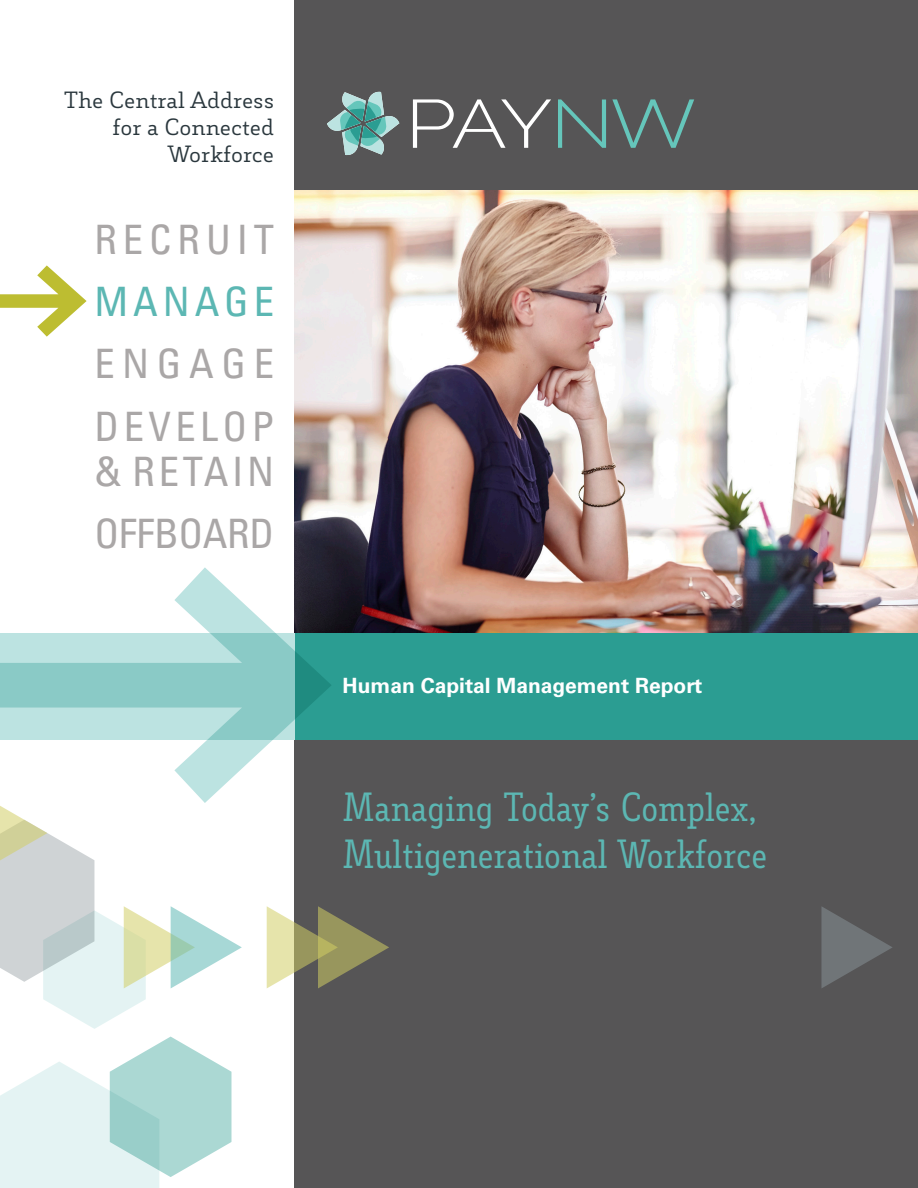
<style>
.page{position:relative;width:918px;height:1188px;background:#fff}
.page>*{position:absolute;margin:0;border:0;box-sizing:border-box;transform-origin:0 0}
.t1{font:condensed 40.5px/45px "Univers";letter-spacing:.11em;color:#aaa7a7}
.t2{font:condensed 40.5px "Univers";letter-spacing:-.01em;color:#aaa7a7}
.t3{font:condensed 40.5px "Univers";letter-spacing:.145em;color:#aaa7a7}
.t4{font:condensed 40.5px "Univers";letter-spacing:.12em;color:#5cb7b3}
.Title_1_2016{font:39px/46.8px "Decour Cnd";color:#5cb7b3}
.t5{font:22.5px/27px "Decour";color:#2a373d;text-align:right}
.HCM_report_2016{font:700 21px "Univers";color:#fff}
</style>
<div class="page">
<div style="left:295px;top:0;width:623px;height:1188px;background:#565556"></div>
<img style="left:295px;top:190px;width:623px;height:443px">
<div style="left:0;top:633px;width:918px;height:107px;background:#2b9d92"></div>
<svg style="left:413px;top:99px;width:138px;height:49px"></svg>
<svg style="left:558px;top:99px;width:48px;height:49px"></svg>
<svg style="left:612px;top:99px;width:82px;height:49px"></svg>
<svg style="left:327px;top:92px;width:72px;height:63px"></svg>
<svg style="left:0;top:265px;width:87px;height:72px"></svg>
<svg style="left:0;top:567px;width:332px;height:236px"></svg>
<svg style="left:0;top:1037px;width:231px;height:151px"></svg>
<svg style="left:267px;top:906px;width:122px;height:82px"></svg>
<svg style="left:821px;top:907px;width:71px;height:81px"></svg>
<svg style="left:0;top:792px;width:242px;height:237px"></svg>
<p class="t5" style="left:64px;top:87px;width:212px">The Central Address for a Connected<br>Workforce</p>
<p class="t3" style="left:94px;top:214px;width:181px">RECRUIT</p>
<p class="t4" style="left:94px;top:276px;width:181px">MANAGE</p>
<p class="t1" style="left:94px;top:341px;width:181px">ENGAGE</p>
<p class="t1" style="left:94px;top:403px;width:181px">DEVELOP &amp; RETAIN</p>
<p class="t2" style="left:94px;top:508px;width:181px">OFFBOARD</p>
<p class="HCM_report_2016" style="left:343px;top:674px;width:361px">Human Capital Management Report</p>
<p class="Title_1_2016" style="left:343px;top:783px;width:426px">Managing Today’s Complex,<br>Multigenerational Workforce</p>
</div>
